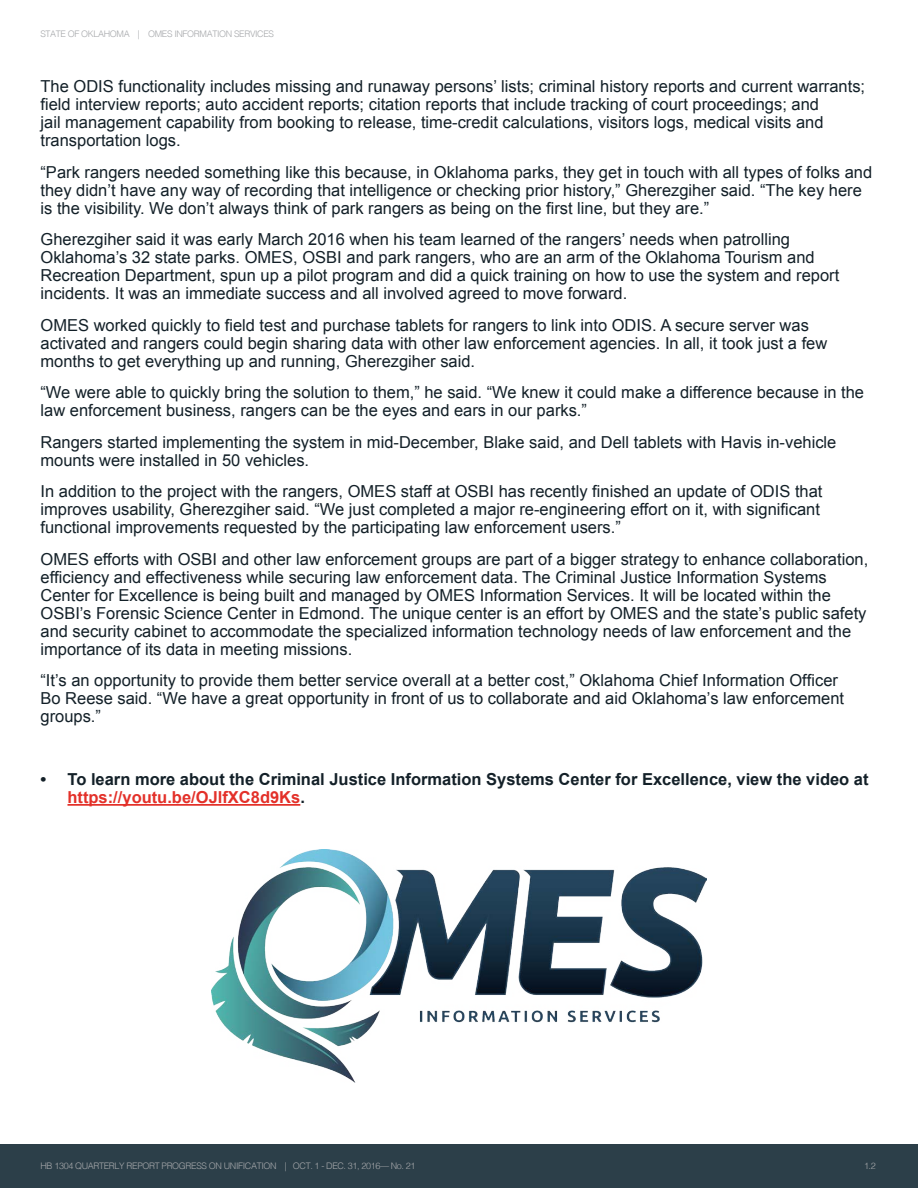
<style>
.page{position:relative;width:918px;height:1188px;background:#fff}
.page>*{position:absolute;margin:0;border:0;box-sizing:border-box;transform-origin:0 0}
.Body_onlight{font:16.5px/18px "Arial";color:#132028}
.t1{font:700 16.5px/18px "Arial";color:#132028}
.t2{font:300 9px "Helvetica";letter-spacing:-.04em;color:#a6a8ab}
.s1{color:#e33029}
</style>
<div class="page">
<div style="left:0;top:1144px;width:918px;height:44px;background:#2c3f49"></div>
<hr style="left:68px;top:804px;width:232px;height:2px;background:#e33029">
<img style="left:212px;top:850px;width:494px;height:233px">
<p class="t2" style="left:40px;top:26px;width:235px">STATE OF OKLAHOMA | OMES INFORMATION SERVICES</p>
<p class="Body_onlight" style="left:40px;top:77px;width:826px">The ODIS functionality includes missing and runaway persons’ lists; criminal history reports and current warrants; field interview reports; auto accident reports; citation reports that include tracking of court proceedings; and<br>jail management capability from booking to release, time-credit calculations, visitors logs, medical visits and transportation logs.</p>
<p class="Body_onlight" style="left:40px;top:163px;width:833px">“Park rangers needed something like this because, in Oklahoma parks, they get in touch with all types of folks and they didn’t have any way of recording that intelligence or checking prior history,” Gherezgiher said. “The key here is the visibility. We don’t always think of park rangers as being on the first line, but they are.”</p>
<p class="Body_onlight" style="left:40px;top:230px;width:800px">Gherezgiher said it was early March 2016 when his team learned of the rangers’ needs when patrolling Oklahoma’s 32 state parks. OMES, OSBI and park rangers, who are an arm of the Oklahoma Tourism and Recreation Department, spun up a pilot program and did a quick training on how to use the system and report incidents. It was an immediate success and all involved agreed to move forward.</p>
<p class="Body_onlight" style="left:40px;top:316px;width:788px">OMES worked quickly to field test and purchase tablets for rangers to link into ODIS. A secure server was activated and rangers could begin sharing data with other law enforcement agencies. In all, it took just a few months to get everything up and running, Gherezgiher said.</p>
<p class="Body_onlight" style="left:40px;top:383px;width:825px">“We were able to quickly bring the solution to them,” he said. “We knew it could make a difference because in the law enforcement business, rangers can be the eyes and ears in our parks.”</p>
<p class="Body_onlight" style="left:40px;top:433px;width:797px">Rangers started implementing the system in mid-December, Blake said, and Dell tablets with Havis in-vehicle mounts were installed in 50 vehicles.</p>
<p class="Body_onlight" style="left:40px;top:482px;width:784px">In addition to the project with the rangers, OMES staff at OSBI has recently finished an update of ODIS that improves usability, Gherezgiher said. “We just completed a major re-engineering effort on it, with significant functional improvements requested by the participating law enforcement users.”</p>
<p class="Body_onlight" style="left:40px;top:550px;width:829px">OMES efforts with OSBI and other law enforcement groups are part of a bigger strategy to enhance collaboration, efficiency and effectiveness while securing law enforcement data. The Criminal Justice Information Systems Center for Excellence is being built and managed by OMES Information Services. It will be located within the OSBI’s Forensic Science Center in Edmond. The unique center is an effort by OMES and the state’s public safety and security cabinet to accommodate the specialized information technology needs of law enforcement and the importance of its data in meeting missions.</p>
<p class="Body_onlight" style="left:40px;top:671px;width:805px">“It’s an opportunity to provide them better service overall at a better cost,” Oklahoma Chief Information Officer<br>Bo Reese said. “We have a great opportunity in front of us to collaborate and aid Oklahoma’s law enforcement groups.”</p>
<p class="t1" style="left:68px;top:771px;width:803px;text-indent:-27px">• To learn more about the Criminal Justice Information Systems Center for Excellence, view the video at <span class="s1">https://youtu.be/OJlfXC8d9Ks</span>.</p>
<p class="t2" style="left:40px;top:1158px;width:377px">HB 1304 QUARTERLY REPORT PROGRESS ON UNIFICATION | OCT. 1 - DEC. 31, 2016— No. 21</p>
<p class="t2" style="left:864px;top:1158px;width:13px">1.2</p>
</div>
